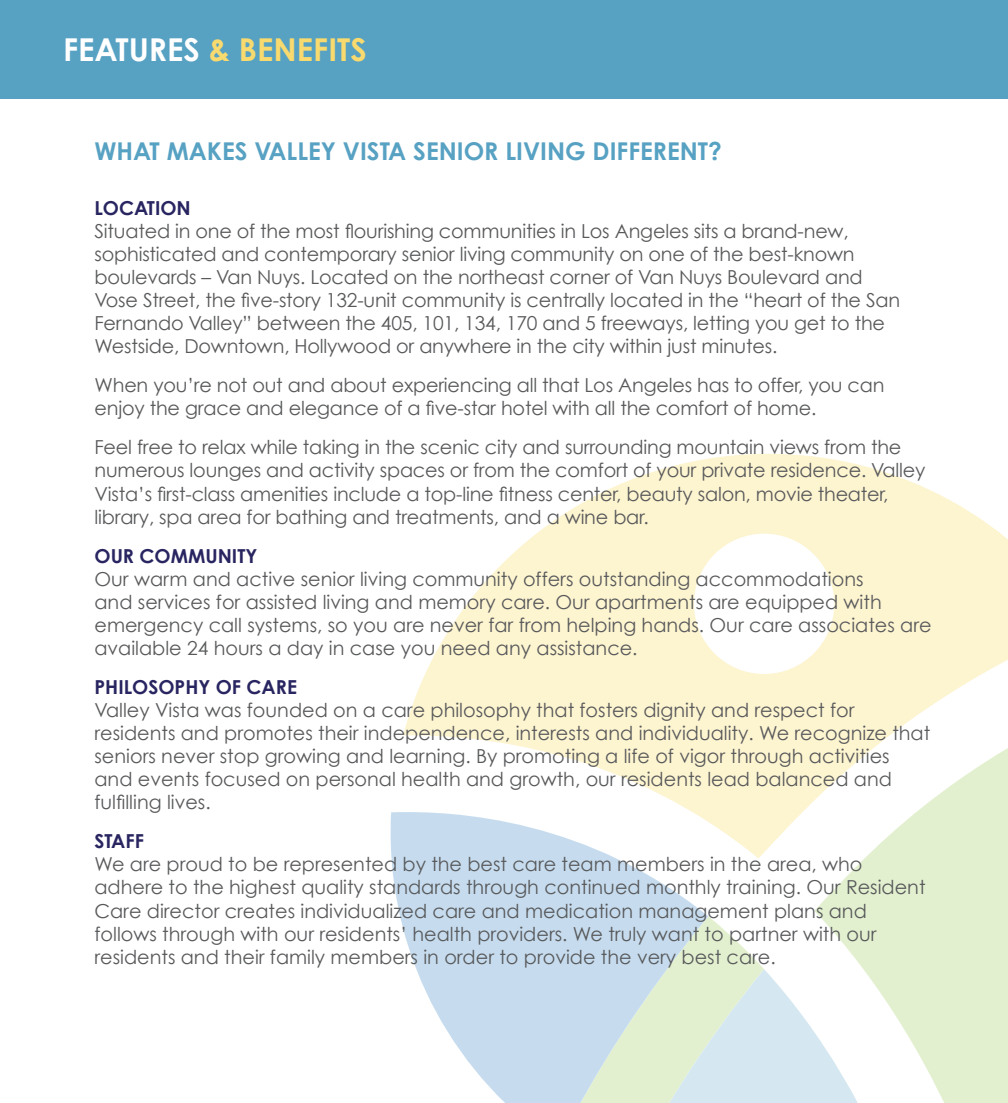
<style>
.page{position:relative;width:1008px;height:1103px;background:#fff}
.page>*{position:absolute;margin:0;border:0;box-sizing:border-box;transform-origin:0 0}
.t1{font:700 31.5px "Century Gothic";color:#f8da6f}
.t2{font:700 24.5px "Century Gothic";color:#57a1c3}
.t3{font:19.25px/23.1px "Century Gothic";color:#58595b}
.t4{font:700 19.25px "Century Gothic";color:#282561}
.s1{color:#fff}
</style>
<div class="page">
<div style="left:0;top:0;width:1008px;height:98px;background:#57a1c3"></div>
<svg style="left:814px;top:858px;width:194px;height:244px;background:#e5f1d4"></svg>
<svg style="left:403px;top:454px;width:605px;height:404px;fill:#fdf4d0"></svg>
<svg style="left:391px;top:810px;width:317px;height:292px;fill:#c6dcee"></svg>
<svg style="left:558px;top:916px;width:340px;height:186px"></svg>
<h1 class="t1" style="left:63px;top:30px;width:305px"><span class="s1">FEATURES</span> &amp; BENEFITS</h1>
<p class="t2" style="left:94px;top:136px;width:629px">WHAT MAKES VALLEY VISTA SENIOR LIVING DIFFERENT?</p>
<p class="t4" style="left:94px;top:196px;width:98px">LOCATION</p>
<p class="t3" style="left:94px;top:219px;width:807px">Situated in one of the most flourishing communities in Los Angeles sits a brand-new, sophisticated and contemporary senior living community on one of the best-known boulevards – Van Nuys. Located on the northeast corner of Van Nuys Boulevard and Vose Street, the five-story 132-unit community is centrally located in the “heart of the San Fernando Valley” between the 405, 101, 134, 170 and 5 freeways, letting you get to the Westside, Downtown, Hollywood or anywhere in the city within just minutes.</p>
<p class="t3" style="left:94px;top:373px;width:791px">When you’re not out and about experiencing all that Los Angeles has to offer, you can enjoy the grace and elegance of a five-star hotel with all the comfort of home.</p>
<p class="t3" style="left:94px;top:435px;width:833px">Feel free to relax while taking in the scenic city and surrounding mountain views from the numerous lounges and activity spaces or from the comfort of your private residence. Valley Vista’s first-class amenities include a top-line fitness center, beauty salon, movie theater, library, spa area for bathing and treatments, and a wine bar.</p>
<p class="t4" style="left:94px;top:543px;width:164px">OUR COMMUNITY</p>
<p class="t3" style="left:94px;top:567px;width:839px">Our warm and active senior living community offers outstanding accommodations<br>and services for assisted living and memory care. Our apartments are equipped with emergency call systems, so you are never far from helping hands. Our care associates are available 24 hours a day in case you need any assistance.</p>
<p class="t4" style="left:94px;top:674px;width:204px">PHILOSOPHY OF CARE</p>
<p class="t3" style="left:94px;top:698px;width:837px">Valley Vista was founded on a care philosophy that fosters dignity and respect for residents and promotes their independence, interests and individuality. We recognize that seniors never stop growing and learning. By promoting a life of vigor through activities and events focused on personal health and growth, our residents lead balanced and fulfilling lives.</p>
<p class="t4" style="left:94px;top:829px;width:51px">STAFF</p>
<p class="t3" style="left:94px;top:852px;width:833px">We are proud to be represented by the best care team members in the area, who adhere to the highest quality standards through continued monthly training. Our Resident Care director creates individualized care and medication management plans and follows through with our residents’ health providers. We truly want to partner with our residents and their family members in order to provide the very best care.</p>
</div>
